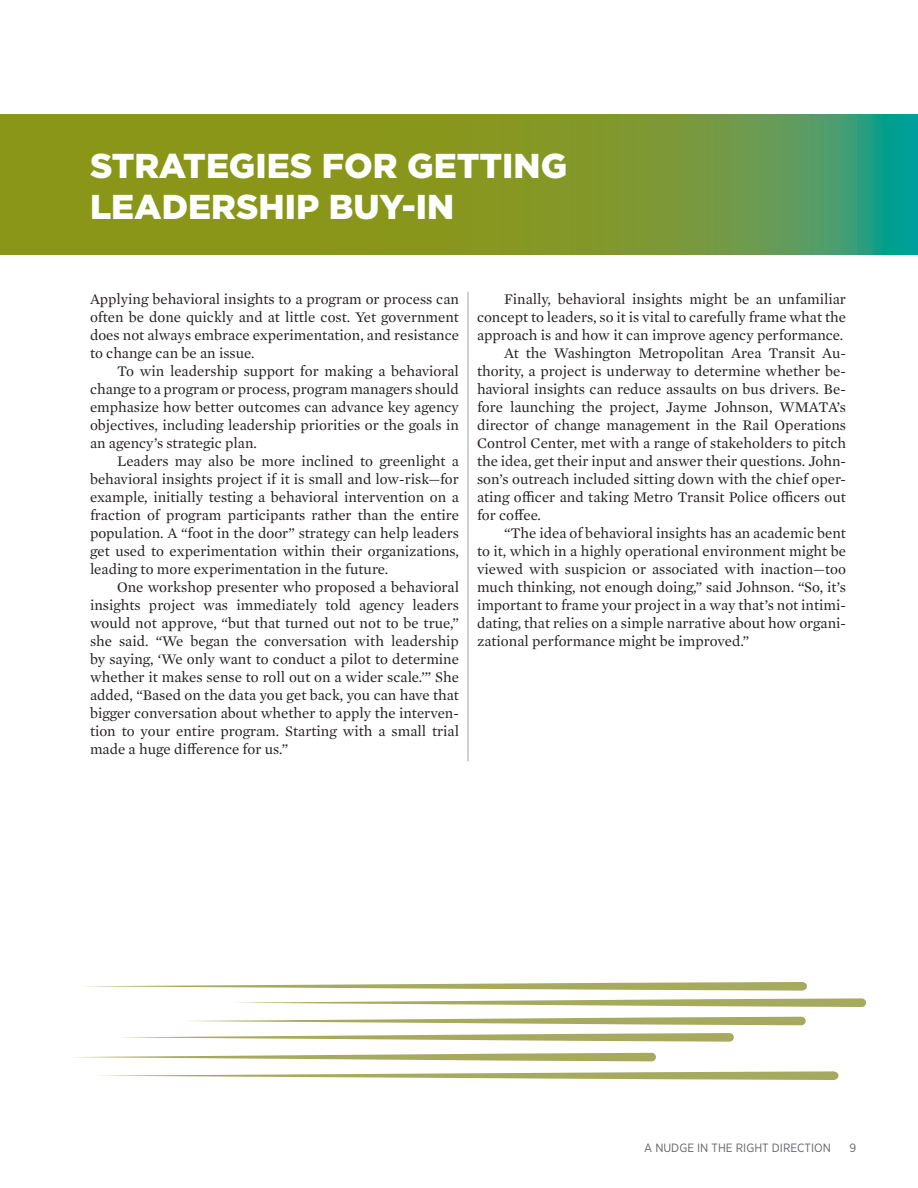
<style>
.page{position:relative;width:918px;height:1188px;background:#fff}
.page>*{position:absolute;margin:0;border:0;box-sizing:border-box;transform-origin:0 0}
.Section_Title{font:900 34.5px/41.4px "Gotham";color:#fff}
.Body_Copy_Indent{font:15px/18px "Mercury Text G1";color:#231f20;text-align:justify}
.Body_Copy{font:15px/18px "Mercury Text G1";color:#231f20;text-align:justify}
.t1{font:12px "Gotham Narrow";color:#636366}
</style>
<div class="page">
<svg style="left:0;top:114px;width:918px;height:141px;background:#789730"></svg>
<hr style="left:468px;top:292px;width:1px;height:469px;background:#99a1ae">
<svg style="left:83px;top:982px;width:724px;height:9px"></svg>
<svg style="left:232px;top:998px;width:634px;height:9px"></svg>
<svg style="left:182px;top:1017px;width:624px;height:8px"></svg>
<svg style="left:117px;top:1033px;width:617px;height:9px"></svg>
<svg style="left:70px;top:1053px;width:586px;height:8px"></svg>
<svg style="left:100px;top:1071px;width:739px;height:9px"></svg>
<p class="Section_Title" style="left:90px;top:144px;width:479px">STRATEGIES FOR GETTING<br>LEADERSHIP BUY-IN</p>
<p class="Body_Copy" style="left:90px;top:289px;width:371px">Applying behavioral insights to a program or process can often be done quickly and at little cost. Yet government does not always embrace experimentation, and resistance to change can be an issue.</p>
<p class="Body_Copy_Indent" style="left:90px;top:361px;width:371px;text-indent:27px">To win leadership support for making a behavioral change to a program or process, program managers should emphasize how better outcomes can advance key agency objectives, including leadership priorities or the goals in an agency’s strategic plan.</p>
<p class="Body_Copy_Indent" style="left:90px;top:451px;width:371px;text-indent:27px">Leaders may also be more inclined to greenlight a behavioral insights project if it is small and low-risk—for example, initially testing a behavioral intervention on a fraction of program participants rather than the entire population. A “foot in the door” strategy can help leaders get used to experimentation within their organizations, leading to more experimentation in the future.</p>
<p class="Body_Copy_Indent" style="left:90px;top:577px;width:371px;text-indent:27px">One workshop presenter who proposed a behavioral insights project was immediately told agency leaders would not approve, “but that turned out not to be true,” she said. “We began the conversation with leadership by saying, ‘We only want to conduct a pilot to determine whether it makes sense to roll out on a wider scale.’” She added, “Based on the data you get back, you can have that bigger conversation about whether to apply the interven&shy;tion to your entire program. Starting with a small trial made a huge difference for us.”</p>
<p class="Body_Copy_Indent" style="left:477px;top:289px;width:371px;text-indent:27px">Finally, behavioral insights might be an unfamiliar concept to leaders, so it is vital to carefully frame what the approach is and how it can improve agency performance.</p>
<p class="Body_Copy_Indent" style="left:477px;top:343px;width:371px;text-indent:27px">At the Washington Metropolitan Area Transit Au&shy;thority, a project is underway to determine whether be&shy;havioral insights can reduce assaults on bus drivers. Be&shy;fore launching the project, Jayme Johnson, WMATA’s director of change management in the Rail Operations Control Center, met with a range of stakeholders to pitch the idea, get their input and answer their questions. John&shy;son’s outreach included sitting down with the chief oper&shy;ating officer and taking Metro Transit Police officers out for coffee.</p>
<p class="Body_Copy_Indent" style="left:477px;top:523px;width:371px;text-indent:27px">“The idea of behavioral insights has an academic bent to it, which in a highly operational environment might be viewed with suspicion or associated with inaction—too much thinking, not enough doing,” said Johnson. “So, it’s important to frame your project in a way that’s not intimi&shy;dating, that relies on a simple narrative about how organi&shy;zational performance might be improved.”</p>
<p class="t1" style="left:644px;top:1141px;width:188px">A NUDGE IN THE RIGHT DIRECTION</p>
<p class="t1" style="left:850px;top:1141px;width:8px">9</p>
</div>
